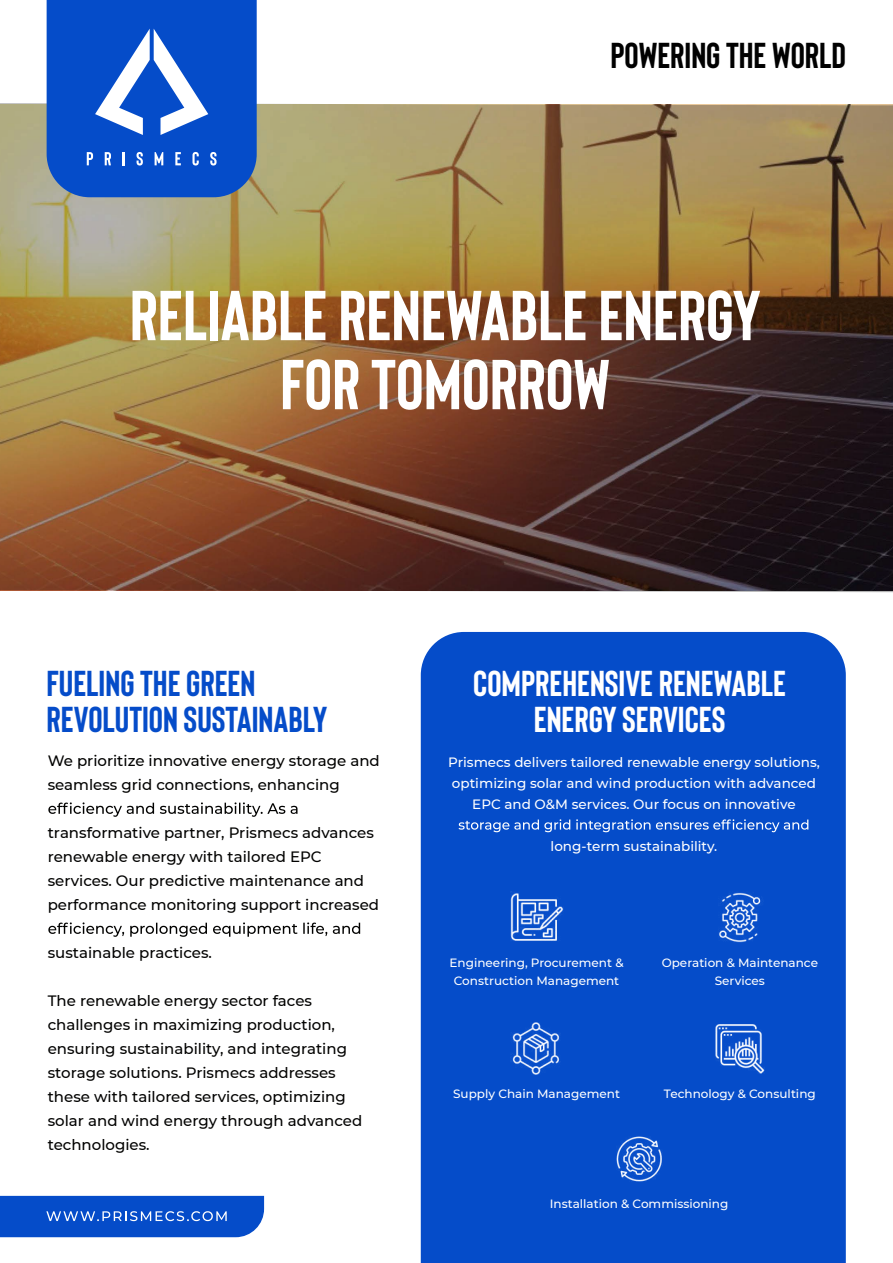
<style>
.page{position:relative;width:893px;height:1263px;background:#fff}
.page>*{position:absolute;margin:0;border:0;box-sizing:border-box;transform-origin:0 0}
.t1{font:700 70.5px/69px "Bison";color:#fff;text-align:center}
.t2{font:700 36px/36px "Bison";color:#fff;text-align:center}
.t3{font:700 36px/36px "Bison";color:#054cc9}
.t4{font:700 36px "Bison";letter-spacing:.025em;color:#000}
.t5{font:700 36px "Bison";color:#010101}
.t6{font:500 15px/24px "Montserrat";color:#020201}
.t7{font:500 13.5px/21px "Montserrat";color:#fff;text-align:center}
.t8{font:500 12px/18px "Montserrat";color:#fff;text-align:center}
</style>
<div class="page">
<svg style="left:0;top:1196px;width:264px;height:41px;background:#1457cc"></svg>
<img style="left:0;top:103px;width:893px;height:489px">
<svg style="left:47px;top:0;width:210px;height:197px;background:#2361cd"></svg>
<div style="left:421px;top:632px;width:425px;height:631px;background:#054cc9"></div>
<svg style="left:459px;top:819px;width:349px;height:13px;background:#3a72d4"></svg>
<svg style="left:48px;top:802px;width:250px;height:15px"></svg>
<svg style="left:48px;top:922px;width:312px;height:15px"></svg>
<img style="left:511px;top:891px;width:52px;height:52px">
<img style="left:714px;top:891px;width:52px;height:52px">
<img style="left:511px;top:1023px;width:51px;height:52px">
<img style="left:617px;top:1136px;width:45px;height:45px">
<img style="left:716px;top:1024px;width:49px;height:49px">
<h2 class="t4" style="left:604px;top:32px;width:240px">SHAPING BRILLIANCE</h2>
<h2 class="t5" style="left:610px;top:33px;width:237px">POWERING THE WORLD</h2>
<h1 class="t1" style="left:130px;top:278px;width:632px">RELIABLE RENEWABLE ENERGY<br>FOR TOMORROW</h1>
<h2 class="t3" style="left:47px;top:664px;width:282px">FUELING THE GREEN<br>REVOLUTION SUSTAINABLY</h2>
<p class="t6" style="left:48px;top:748px;width:334px">We prioritize innovative energy storage and seamless grid connections, enhancing</p>
<p class="t6" style="left:48px;top:820px;width:333px">transformative partner, Prismecs advances renewable energy with tailored EPC services. Our predictive maintenance and performance monitoring support increased</p>
<p class="t6" style="left:48px;top:940px;width:166px">sustainable practices.</p>
<p class="t6" style="left:48px;top:988px;width:316px">The renewable energy sector faces challenges in maximizing production, ensuring sustainability, and integrating storage solutions. Prismecs addresses these with tailored services, optimizing solar and wind energy through advanced technologies.</p>
<h2 class="t2" style="left:473px;top:664px;width:314px">COMPREHENSIVE RENEWABLE<br>ENERGY SERVICES</h2>
<p class="t7" style="left:448px;top:751px;width:373px">Prismecs delivers tailored renewable energy solutions, optimizing solar and wind production with advanced<br>EPC and O&amp;M services. Our focus on innovative</p>
<p class="t7" style="left:551px;top:835px;width:168px">long-term sustainability.</p>
<p class="t8" style="left:450px;top:953px;width:175px">Engineering, Procurement &amp;<br>Construction Management</p>
<p class="t8" style="left:662px;top:953px;width:158px">Operation &amp; Maintenance<br>Services</p>
<p class="t8" style="left:453px;top:1084px;width:168px">Supply Chain Management</p>
<p class="t8" style="left:664px;top:1084px;width:153px">Technology &amp; Consulting</p>
<p class="t8" style="left:550px;top:1194px;width:180px">Installation &amp; Commissioning</p>
</div>
